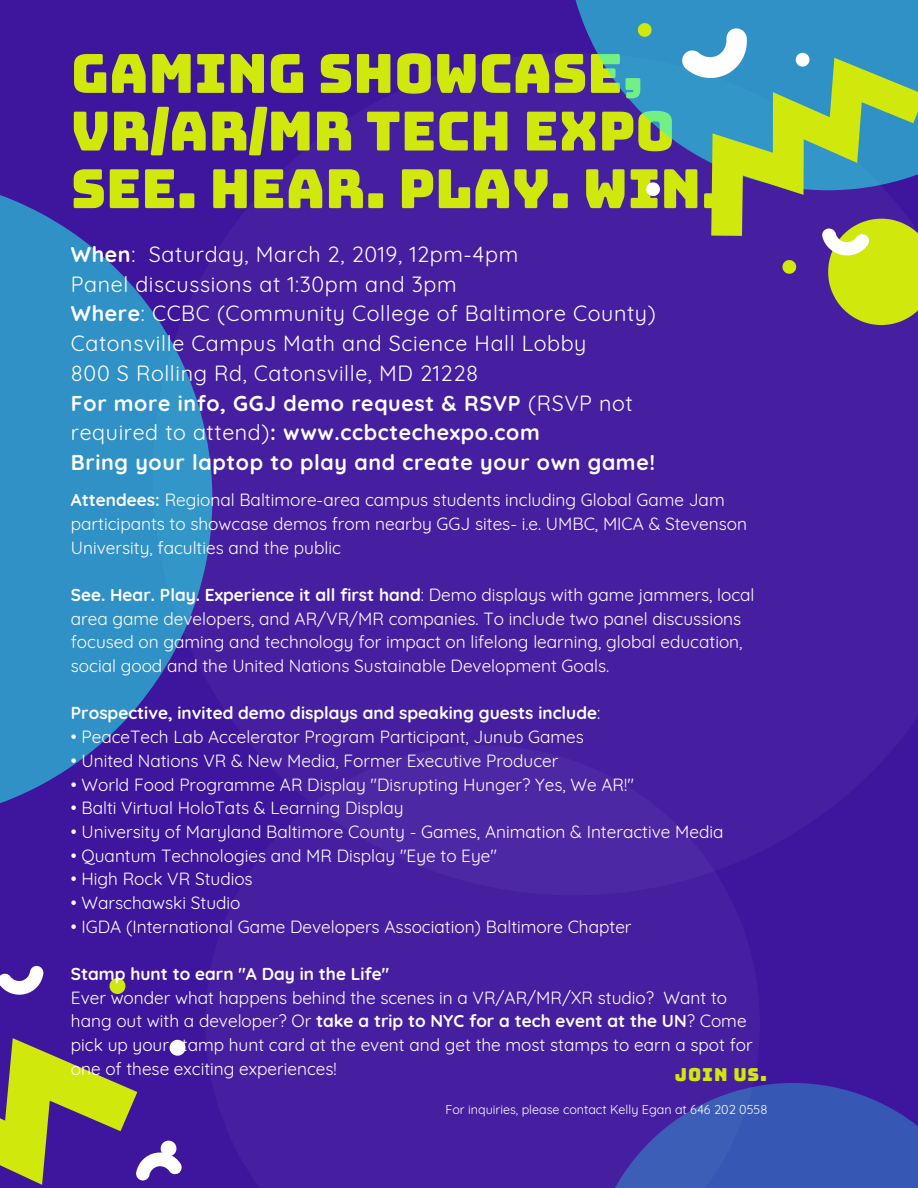
<style>
.page{position:relative;width:918px;height:1188px;background:#461fa1}
.page>*{position:absolute;margin:0;border:0;box-sizing:border-box;transform-origin:0 0}
.t1{font:54px/57.6px "Bungee";color:#d0e80b}
.t2{font:21.45px/29.7px "Quicksand";letter-spacing:.03em;color:#fff}
.t3{font:18px "Bungee";letter-spacing:.05em;color:#d0e80b}
.t4{font:17.25px/23.7px "Quicksand";color:#fff}
.t5{font:700 17.25px "Quicksand";color:#fff}
.t6{font:12.6px "Quicksand";color:#fff}
.s1{font-weight:700}
.s2{font-weight:400}
</style>
<div class="page">
<svg style="left:0;top:195px;width:212px;height:608px;fill:#3091c7"></svg>
<svg style="left:615px;top:1083px;width:303px;height:105px"></svg>
<svg style="left:575px;top:0;width:343px;height:133px;fill:#3091c7"></svg>
<svg style="left:664px;top:26px;width:254px;height:210px"></svg>
<svg style="left:677px;top:23px;width:82px;height:67px;background:#6eb2d8"></svg>
<svg style="left:638px;top:23px;width:14px;height:14px"></svg>
<svg style="left:796px;top:53px;width:13px;height:14px"></svg>
<svg style="left:818px;top:219px;width:100px;height:106px"></svg>
<svg style="left:646px;top:182px;width:14px;height:14px"></svg>
<svg style="left:782px;top:260px;width:14px;height:14px"></svg>
<svg style="left:0;top:965px;width:185px;height:220px"></svg>
<h1 class="t1" style="left:71px;top:45px;width:652px">GAMING SHOWCASE,<br>VR/AR/MR TECH EXPO<br>SEE. HEAR. PLAY. WIN.</h1>
<p class="t2" style="left:71px;top:239px;width:586px"><span class="s1">When</span>: Saturday, March 2, 2019, 12pm-4pm<br>Panel discussions at 1:30pm and 3pm<br><span class="s1">Where</span>: CCBC (Community College of Baltimore County)<br>Catonsville Campus Math and Science Hall Lobby<br>800 S Rolling Rd, Catonsville, MD 21228<br><span class="s1">For more info, GGJ demo request &amp; RSVP</span> (RSVP not required to attend)<span class="s1">: www.ccbctechexpo.com<br>Bring your laptop to play and create your own game!</span></p>
<p class="t4" style="left:71px;top:488px;width:678px"><span class="s1">Attendees:</span> Regional Baltimore-area campus students including Global Game Jam participants to showcase demos from nearby GGJ sites- i.e. UMBC, MICA &amp; Stevenson<br>University, faculties and the public</p>
<p class="t4" style="left:71px;top:583px;width:685px"><span class="s1">See. Hear. Play. Experience it all first hand</span>: Demo displays with game jammers, local area game developers, and AR/VR/MR companies. To include two panel discussions focused on gaming and technology for impact on lifelong learning, global education, social good and the United Nations Sustainable Development Goals.</p>
<p class="t5" style="left:71px;top:702px;width:531px">Prospective, invited demo displays and speaking guests include<span class="s2">:</span></p>
<p class="t4" style="left:71px;top:725px;width:514px">• PeaceTech Lab Accelerator Program Participant, Junub Games</p>
<p class="t4" style="left:71px;top:748px;width:489px">• United Nations VR &amp; New Media, Former Executive Producer</p>
<p class="t4" style="left:71px;top:772px;width:565px">• World Food Programme AR Display "Disrupting Hunger? Yes, We AR!"</p>
<p class="t4" style="left:71px;top:796px;width:334px">• Balti Virtual HoloTats &amp; Learning Display</p>
<p class="t4" style="left:71px;top:820px;width:654px">• University of Maryland Baltimore County - Games, Animation &amp; Interactive Media</p>
<p class="t4" style="left:71px;top:843px;width:428px">• Quantum Technologies and MR Display "Eye to Eye"</p>
<p class="t4" style="left:71px;top:867px;width:183px">• High Rock VR Studios</p>
<p class="t4" style="left:71px;top:891px;width:171px">• Warschawski Studio</p>
<p class="t4" style="left:71px;top:914px;width:562px">• IGDA (International Game Developers Association) Baltimore Chapter</p>
<p class="t5" style="left:71px;top:963px;width:320px">Stamp hunt to earn "A Day in the Life"</p>
<p class="t4" style="left:71px;top:985px;width:683px">Ever wonder what happens behind the scenes in a VR/AR/MR/XR studio? Want to hang out with a developer? Or <span class="s1">take a trip to NYC for a tech event at the UN</span>? Come pick up your stamp hunt card at the event and get the most stamps to earn a spot for one of these exciting experiences!</p>
<p class="t3" style="left:675px;top:1066px;width:94px">JOIN US.</p>
<p class="t6" style="left:445px;top:1101px;width:324px">For inquiries, please contact Kelly Egan at 646 202 0558</p>
</div>
